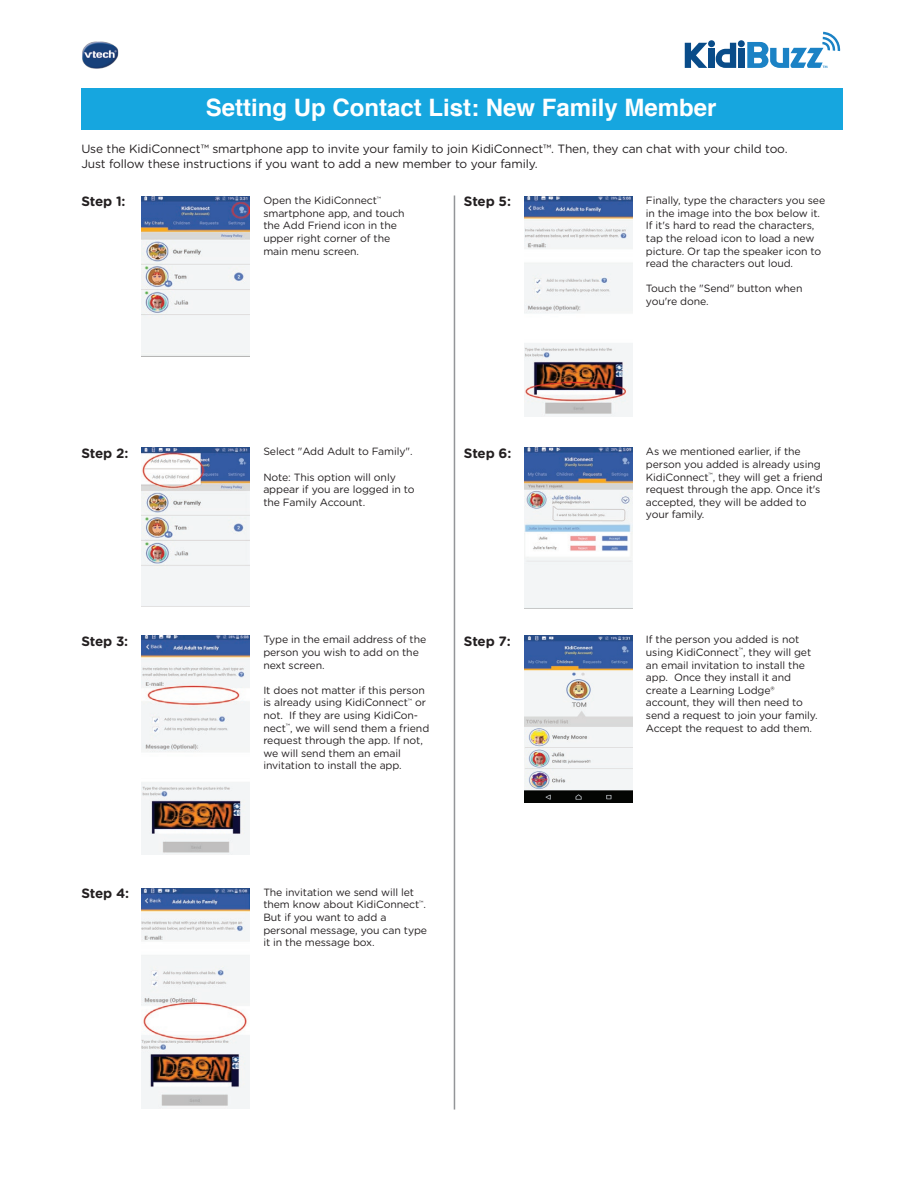
<style>
.page{position:relative;width:918px;height:1188px;background:#fff}
.page>*{position:absolute;margin:0;border:0;box-sizing:border-box;transform-origin:0 0}
.t1{font:700 24px "Helvetica";color:#fff}
.t2{font:700 13.5px "Gotham Rounded";letter-spacing:-.015em;color:#231f20}
.t3{font:12px/14.4px "Gotham Rounded";letter-spacing:-.01em;color:#231f20}
.t4{font:10.5px/12.6px "Gotham Rounded";letter-spacing:-.01em;color:#231f20}
</style>
<div class="page">
<div style="left:81px;top:88px;width:762px;height:42px;background:#16a6df"></div>
<img style="left:141px;top:197px;width:108px;height:159px">
<img style="left:141px;top:448px;width:108px;height:158px">
<img style="left:141px;top:636px;width:108px;height:219px">
<img style="left:141px;top:888px;width:108px;height:220px">
<img style="left:525px;top:197px;width:108px;height:220px">
<img style="left:525px;top:448px;width:108px;height:160px">
<img style="left:525px;top:636px;width:108px;height:166px">
<img style="left:82px;top:41px;width:37px;height:28px">
<svg style="left:685px;top:32px;width:155px;height:36px"></svg>
<hr style="left:454px;top:195px;width:1px;height:915px;background:#939598">
<h1 class="t1" style="left:206px;top:89px;width:512px">Setting Up Contact List: New Family Member</h1>
<p class="t3" style="left:81px;top:141px;width:708px">Use the KidiConnect™ smartphone app to invite your family to join KidiConnect™. Then, they can chat with your child too.<br>Just follow these instructions if you want to add a new member to your family.</p>
<p class="t2" style="left:81px;top:192px;width:46px">Step 1:</p>
<p class="t4" style="left:263px;top:194px;width:143px">Open the KidiConnect<sup>™ </sup>smartphone app, and touch the Add Friend icon in the upper right corner of the main menu screen.</p>
<p class="t2" style="left:464px;top:192px;width:49px">Step 5:</p>
<p class="t4" style="left:646px;top:194px;width:181px">Finally, type the characters you see in the image into the box below it.<br>If it's hard to read the characters, tap the reload icon to load a new picture. Or tap the speaker icon to read the characters out loud.</p>
<p class="t4" style="left:646px;top:282px;width:158px">Touch the "Send" button when you're done.</p>
<p class="t2" style="left:81px;top:443px;width:49px">Step 2:</p>
<p class="t4" style="left:263px;top:445px;width:151px">Select "Add Adult to Family".</p>
<p class="t4" style="left:263px;top:470px;width:153px">Note: This option will only appear if you are logged in to the Family Account.</p>
<p class="t2" style="left:464px;top:443px;width:49px">Step 6:</p>
<p class="t4" style="left:646px;top:445px;width:178px">As we mentioned earlier, if the person you added is already using<br>KidiConnect<sup>™</sup>, they will get a friend request through the app. Once it's accepted, they will be added to your family.</p>
<p class="t2" style="left:81px;top:631px;width:48px">Step 3:</p>
<p class="t4" style="left:263px;top:633px;width:165px">Type in the email address of the person you wish to add on the next screen.</p>
<p class="t4" style="left:263px;top:683px;width:167px">It does not matter if this person is already using KidiConnect<sup>™</sup> or not. If they are using KidiCon&shy;nect<sup>™</sup>, we will send them a friend request through the app. If not, we will send them an email invitation to install the app.</p>
<p class="t2" style="left:464px;top:631px;width:48px">Step 7:</p>
<p class="t4" style="left:646px;top:633px;width:173px">If the person you added is not using KidiConnect<sup>™</sup>, they will get an email invitation to install the app. Once they install it and create a Learning Lodge® account, they will then need to send a request to join your family.<br>Accept the request to add them.</p>
<p class="t2" style="left:81px;top:883px;width:49px">Step 4:</p>
<p class="t4" style="left:263px;top:885px;width:165px">The invitation we send will let them know about KidiConnect<sup>™</sup>.<br>But if you want to add a personal message, you can type it in the message box.</p>
</div>
